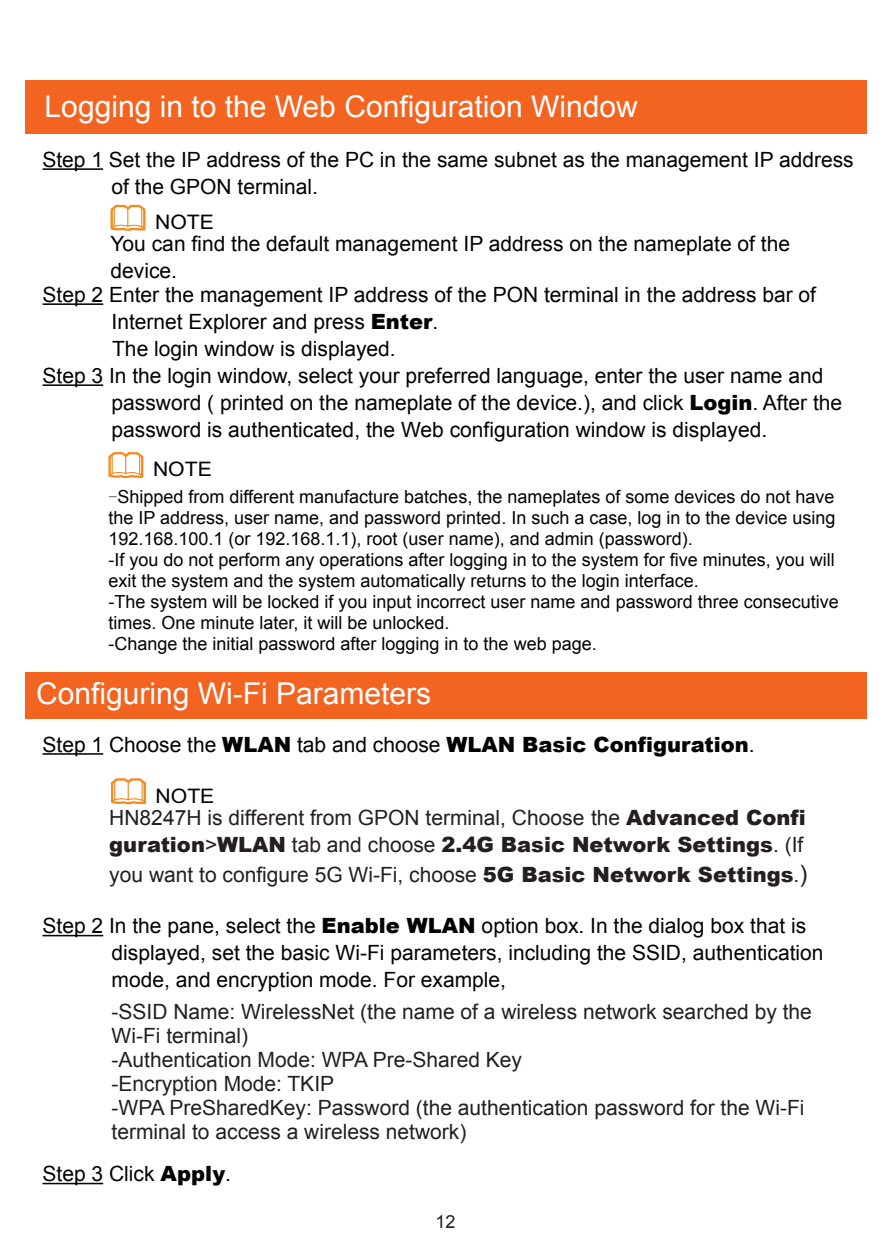
<style>
.page{position:relative;width:893px;height:1259px;background:#fff}
.page>*{position:absolute;margin:0;border:0;box-sizing:border-box;transform-origin:0 0}
.heading_1{font:30px "Arial";color:#fff}
.正文{font:21px/27px "Arial";color:#030303}
.注意{font:21px/24px "Arial";color:#231f20}
.t1{font:20.1px "Arial";color:#030303;scale:1.06 1}
.正文-2{font:18px/21px "Arial";color:#030303}
.版本号{font:18px "Arial";color:#231f20}
.s1{font-weight:900}
.s2{font-family:"Sim Sun"}
.s3{font-size:24px}
</style>
<div class="page">
<div style="left:26px;top:672px;width:841px;height:47px;background:#f36421"></div>
<hr style="left:43px;top:753px;width:60px;height:1px;background:#030303">
<svg style="left:111px;top:778px;width:35px;height:27px"></svg>
<hr style="left:43px;top:935px;width:60px;height:1px;background:#030303">
<hr style="left:43px;top:1182px;width:60px;height:2px;background:#030303">
<div style="left:26px;top:81px;width:841px;height:53px;background:#f36421"></div>
<hr style="left:43px;top:168px;width:60px;height:2px;background:#030303">
<hr style="left:43px;top:303px;width:60px;height:2px;background:#030303">
<hr style="left:43px;top:384px;width:60px;height:2px;background:#030303">
<svg style="left:108px;top:452px;width:36px;height:26px"></svg>
<svg style="left:110px;top:205px;width:36px;height:26px"></svg>
<p class="heading_1" style="left:45px;top:87px;width:595px">Logging in to the Web Configuration Window</p>
<p class="正文" style="left:112px;top:146px;width:744px;text-indent:-69px">Step 1 Set the IP address of the PC in the same subnet as the management IP address of the GPON terminal.</p>
<p class="t1" style="left:155px;top:209px;width:57px">NOTE</p>
<p class="正文" style="left:111px;top:231px;width:681px">You can find the default management IP address on the nameplate of the device.</p>
<p class="正文" style="left:112px;top:281px;width:706px;text-indent:-69px">Step 2 Enter the management IP address of the PON terminal in the address bar of<br>Internet Explorer and press <span class="s1">Enter</span>.</p>
<p class="正文" style="left:112px;top:335px;width:285px">The login window is displayed.</p>
<p class="正文" style="left:112px;top:362px;width:732px;text-indent:-69px">Step 3 In the login window, select your preferred language, enter the user name and password ( printed on the nameplate of the device.), and click <span class="s1">Login</span>. After the password is authenticated, the Web configuration window is displayed.</p>
<p class="t1" style="left:153px;top:456px;width:57px">NOTE</p>
<p class="正文-2" style="left:108px;top:486px;width:729px;text-align:justify"><span class="s2">-</span>Shipped from different manufacture batches, the nameplates of some devices do not have the IP address, user name, and password printed. In such a case, log in to the device using 192.168.100.1 (or 192.168.1.1), root (user name), and admin (password).</p>
<p class="正文-2" style="left:108px;top:549px;width:728px">-If you do not perform any operations after logging in to the system for five minutes, you will exit the system and the system automatically returns to the login interface.</p>
<p class="正文-2" style="left:108px;top:591px;width:732px">-The system will be locked if you input incorrect user name and password three consecutive times. One minute later, it will be unlocked.</p>
<p class="正文-2" style="left:108px;top:633px;width:490px">-Change the initial password after logging in to the web page.</p>
<p class="heading_1" style="left:36px;top:674px;width:397px">Configuring Wi-Fi Parameters</p>
<p class="正文" style="left:43px;top:731px;width:713px">Step 1 Choose the <span class="s1">WLAN</span> tab and choose <span class="s1">WLAN Basic Configuration</span>.</p>
<p class="t1" style="left:156px;top:782px;width:57px">NOTE</p>
<p class="注意" style="left:109px;top:804px;width:698px;line-height:27px">HN8247H is different from GPON terminal, Choose the <span class="s1">Advanced Confi guration</span>&gt;<span class="s1">WLAN</span> tab and choose <span class="s1">2.4G Basic Network Settings</span>. (If</p>
<p class="注意" style="left:109px;top:862px;width:699px">you want to configure 5G Wi-Fi, choose <span class="s1">5G Basic Network Settings</span>.<span class="s3">)</span></p>
<p class="正文" style="left:112px;top:912px;width:713px;text-indent:-69px">Step 2 In the pane, select the <span class="s1">Enable WLAN</span> option box. In the dialog box that is displayed, set the basic Wi-Fi parameters, including the SSID, authentication mode, and encryption mode. For example,</p>
<p class="注意" style="left:112px;top:999px;width:702px">-SSID Name: WirelessNet (the name of a wireless network searched by the<br>Wi-Fi terminal)</p>
<p class="注意" style="left:112px;top:1047px;width:412px">-Authentication Mode: WPA Pre-Shared Key</p>
<p class="注意" style="left:112px;top:1071px;width:224px">-Encryption Mode: TKIP</p>
<p class="注意" style="left:112px;top:1095px;width:694px">-WPA PreSharedKey: Password (the authentication password for the Wi-Fi terminal to access a wireless network)</p>
<p class="正文" style="left:43px;top:1160px;width:190px">Step 3 Click <span class="s1">Apply</span>.</p>
<p class="版本号" style="left:436px;top:1209px;width:22px">12</p>
</div>
